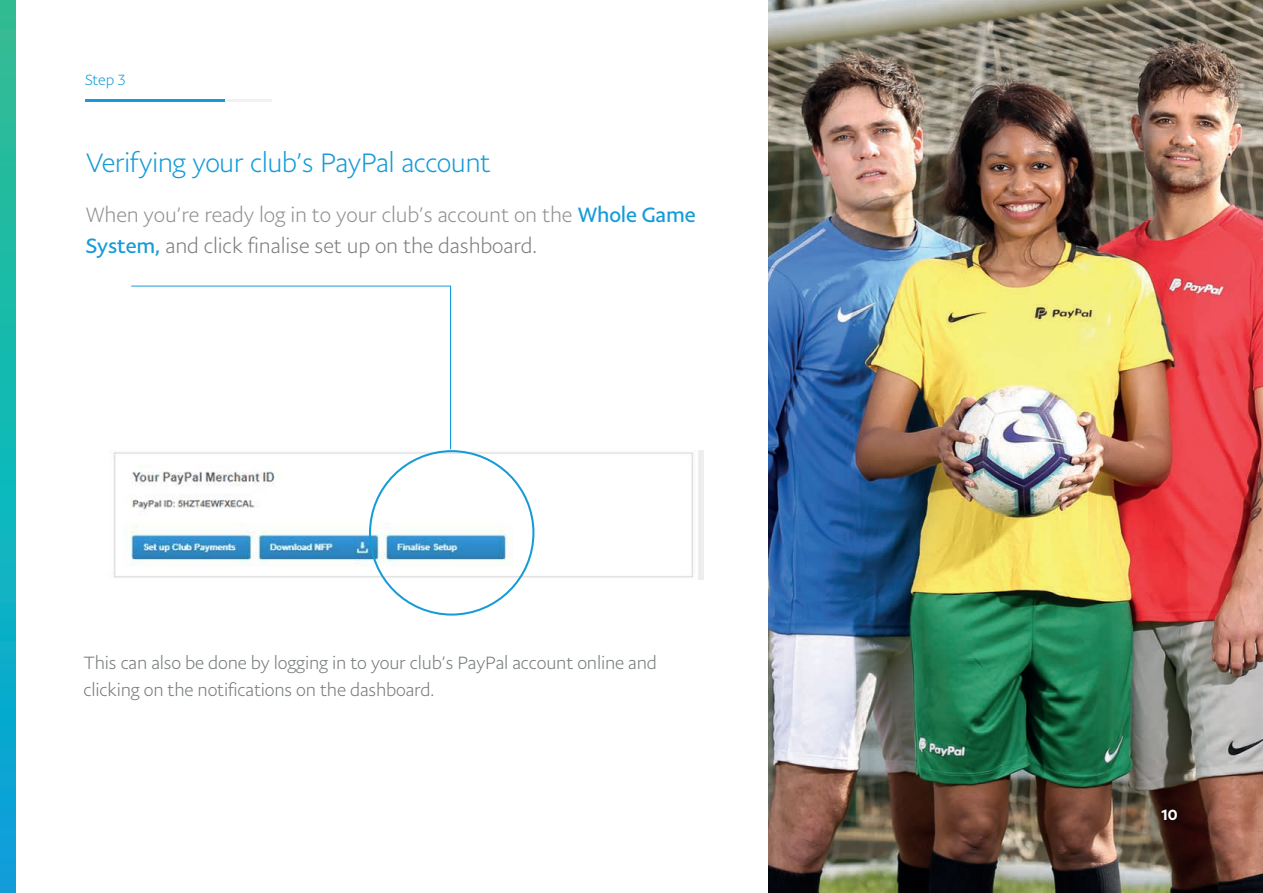
<style>
.page{position:relative;width:1263px;height:893px;background:#fff}
.page>*{position:absolute;margin:0;border:0;box-sizing:border-box;transform-origin:0 0}
.t1{font:300 27px "Pay Pal Sans Big";letter-spacing:-.025em;color:#159bd8}
.t2{font:300 21px/30.9px "Pay Pal Sans Big";letter-spacing:-.01em;color:#8f9091}
.t3{font:300 18px/26.8px "Pay Pal Sans Big";letter-spacing:-.01em;color:#767a7b}
.t4{font:300 15px "Pay Pal Sans Big";color:#159bd8}
.t5{font:500 15px "Pay Pal Sans Big";color:#fff}
.s1{font-weight:400;color:#159bd8}
.s2{color:#7d7d7e}
</style>
<div class="page">
<img style="left:113px;top:450px;width:591px;height:129px">
<svg style="left:0;top:0;width:15px;height:893px;background:#16b3b6"></svg>
<img style="left:768px;top:0;width:495px;height:893px">
<hr style="left:85px;top:99px;width:186px;height:3px;background:#75797b">
<hr style="left:85px;top:99px;width:140px;height:3px;background:#159bd8">
<div style="left:1154px;top:802px;width:31px;height:25px;background:#000;opacity:.75"></div>
<svg style="left:131px;top:285px;width:321px;height:165px"></svg>
<p class="t4" style="left:85px;top:71px;width:42px">Step 3</p>
<h1 class="t1" style="left:86px;top:146px;width:406px">Verifying your club’s PayPal account</h1>
<p class="t2" style="left:86px;top:199px;width:611px">When you’re ready log in to your club’s account on the <span class="s1">Whole Game<br>System,</span> <span class="s2">and click finalise set up on the dashboard.</span></p>
<p class="t3" style="left:83px;top:649px;width:575px">This can also be done by logging in to your club’s PayPal account online and clicking on the notifications on the dashboard.</p>
<p class="t5" style="left:1161px;top:805px;width:18px">10</p>
</div>
